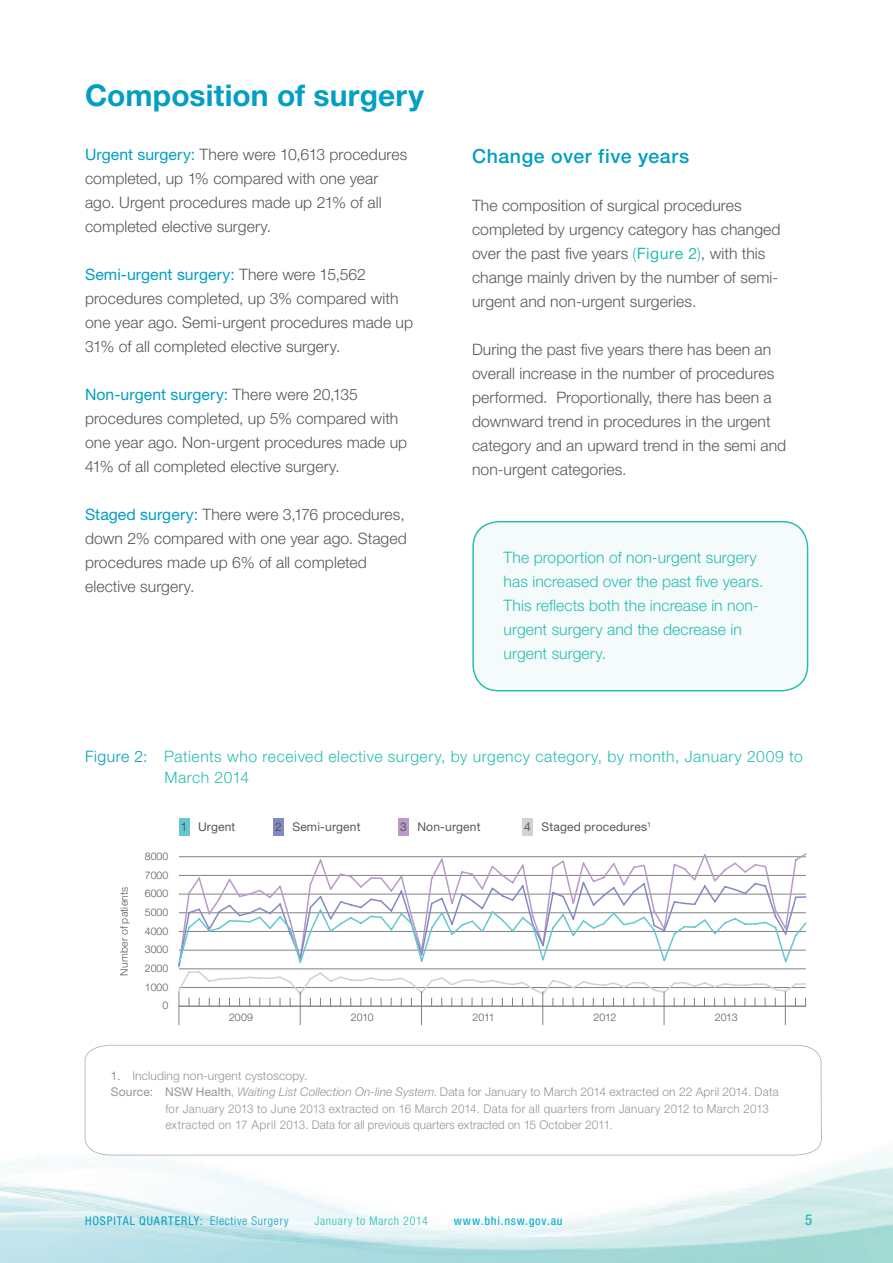
<style>
.page{position:relative;width:893px;height:1263px;background:#fff}
.page>*{position:absolute;margin:0;border:0;box-sizing:border-box;transform-origin:0 0}
.t1{font:700 30px "Helvetica Neue LT Std";letter-spacing:.005em;color:#009fc3}
.t2{font:500 19.5px "Helvetica Neue LT Std";letter-spacing:.03em;color:#009fc3}
.t3{font:300 15.75px/24px "Helvetica Neue LT Std";letter-spacing:.005em;color:#57585a}
.t4{font:300 15.75px/24px "Helvetica Neue LT Std";letter-spacing:.01em;color:#2abdb1}
.t5{font:300 15.75px/21px "Helvetica Neue LT Std";letter-spacing:.035em;color:#2abdb1}
.t6{font:500 condensed 15px "Helvetica Neue LT Std";color:#2abdb1}
.t7{font:300 12px "Helvetica Neue LT Std";letter-spacing:.015em;color:#939598;scale:.96 1}
.t8{font:300 12px "Helvetica Neue LT Std";letter-spacing:.015em;color:#939598}
.t9{font:12px "Helvetica Neue LT Std";letter-spacing:.015em;color:#57585a}
.t10{font:condensed 12px "Helvetica Neue LT Std";letter-spacing:.075em;color:#009fc3}
.t11{font:300 condensed 12px "Helvetica Neue LT Std";letter-spacing:.06em;color:#2abdb1}
.t12{font:500 condensed 12px "Helvetica Neue LT Std";letter-spacing:.065em;color:#1ab4d1}
.t13{font:300 10.5px "Helvetica Neue LT Std";color:#57585a}
.s1{font-weight:400;color:#009fc3}
.s2{color:#2abdb1}
.s3{font-weight:400;color:#2abdb1}
.s4{color:#009fc3}
.s5{font-weight:400}
.s6{font-style:italic}
.s7{font-weight:300}
</style>
<div class="page">
<img style="left:0;top:520px;width:893px;height:743px">
<div style="left:179px;top:818px;width:11px;height:17px;background:#63c8cf"></div>
<div style="left:273px;top:818px;width:11px;height:17px;background:#828ac4"></div>
<div style="left:398px;top:818px;width:11px;height:17px;background:#ba9ac8"></div>
<div style="left:522px;top:818px;width:11px;height:17px;background:#d1d2d4"></div>
<svg style="left:177px;top:852px;width:630px;height:28px"></svg>
<svg style="left:177px;top:880px;width:630px;height:28px"></svg>
<svg style="left:177px;top:908px;width:630px;height:117px"></svg>
<svg style="left:85px;top:1045px;width:737px;height:110px"></svg>
<div style="left:472px;top:521px;width:336px;height:170px;background:#f4fbfa"></div>
<h1 class="t1" style="left:85px;top:77px;width:340px">Composition of surgery</h1>
<p class="t3" style="left:85px;top:142px;width:324px"><span class="s1">Urgent surgery:</span> There were 10,613 procedures completed, up 1% compared with one year ago. Urgent procedures made up 21% of all completed elective surgery.</p>
<p class="t3" style="left:85px;top:262px;width:330px"><span class="s1">Semi-urgent surgery:</span> There were 15,562 procedures completed, up 3% compared with one year ago. Semi-urgent procedures made up 31% of all completed elective surgery.</p>
<p class="t3" style="left:85px;top:382px;width:324px"><span class="s1">Non-urgent surgery:</span> There were 20,135 procedures completed, up 5% compared with one year ago. Non-urgent procedures made up 41% of all completed elective surgery.</p>
<p class="t3" style="left:85px;top:502px;width:323px"><span class="s1">Staged surgery:</span> There were 3,176 procedures, down 2% compared with one year ago. Staged procedures made up 6% of all completed elective surgery.</p>
<p class="t2" style="left:472px;top:144px;width:219px">Change over five years</p>
<p class="t3" style="left:472px;top:193px;width:310px">The composition of surgical procedures completed by urgency category has changed over the past five years <span class="s2">(</span><span class="s3">Figure 2</span><span class="s2">)</span>, with this change mainly driven by the number of semi&shy;urgent and non-urgent surgeries.</p>
<p class="t3" style="left:472px;top:337px;width:316px">During the past five years there has been an overall increase in the number of procedures performed. Proportionally, there has been a downward trend in procedures in the urgent category and an upward trend in the semi and non-urgent categories.</p>
<p class="t4" style="left:504px;top:545px;width:261px">The proportion of non-urgent surgery has increased over the past five years.<br>This reflects both the increase in non&shy;urgent surgery and the decrease in urgent surgery.</p>
<p class="t5" style="left:164px;top:746px;width:640px;text-indent:-79px"><span class="s4">Figure 2:</span> Patients who received elective surgery, by urgency category, by month, January 2009 to<br>March 2014</p>
<p class="t13" style="left:118px;top:976px;width:91px;rotate:-90deg">Number of patients</p>
<p class="t13" style="left:145px;top:850px;width:25px">8000</p>
<p class="t13" style="left:145px;top:868px;width:25px">7000</p>
<p class="t13" style="left:145px;top:887px;width:25px">6000</p>
<p class="t13" style="left:145px;top:906px;width:25px">5000</p>
<p class="t13" style="left:145px;top:924px;width:25px">4000</p>
<p class="t13" style="left:145px;top:943px;width:25px">3000</p>
<p class="t13" style="left:145px;top:962px;width:25px">2000</p>
<p class="t13" style="left:145px;top:980px;width:25px">1000</p>
<p class="t13" style="left:162px;top:999px;width:7px">0</p>
<p class="t9" style="left:181px;top:820px;width:56px">1 Urgent</p>
<p class="t9" style="left:275px;top:820px;width:87px">2 Semi-urgent</p>
<p class="t9" style="left:400px;top:820px;width:82px">3 Non-urgent</p>
<p class="t9" style="left:541px;top:820px;width:111px">Staged procedures<sup>1</sup></p>
<p class="t9" style="left:524px;top:820px;width:8px">4</p>
<p class="t13" style="left:229px;top:1011px;width:25px">2009</p>
<p class="t13" style="left:351px;top:1011px;width:24px">2010</p>
<p class="t13" style="left:472px;top:1011px;width:24px">2011</p>
<p class="t13" style="left:594px;top:1011px;width:24px">2012</p>
<p class="t13" style="left:715px;top:1011px;width:24px">2013</p>
<p class="t8" style="left:111px;top:1068px;width:198px"><span class="s5">1.</span> Including non-urgent cystoscopy.</p>
<p class="t8" style="left:111px;top:1084px;width:669px"><span class="s5">Source: NSW Health</span>, <span class="s6">Waiting List Collection On-line System</span>. Data for January to March 2014 extracted on 22 April 2014. Data</p>
<p class="t7" style="left:165px;top:1101px;width:630px">for January 2013 to June 2013 extracted on 16 March 2014. Data for all quarters from January 2012 to March 2013</p>
<p class="t7" style="left:165px;top:1117px;width:468px">extracted on 17 April 2013. Data for all previous quarters extracted on 15 October 2011.</p>
<p class="t10" style="left:85px;top:1214px;width:205px">HOSPITAL QUARTERLY: <span class="s7">Elective Surgery</span></p>
<p class="t11" style="left:314px;top:1214px;width:115px">January to March 2014</p>
<p class="t12" style="left:454px;top:1214px;width:111px">www.bhi.nsw.gov.au</p>
<p class="t6" style="left:805px;top:1211px;width:9px">5</p>
</div>
